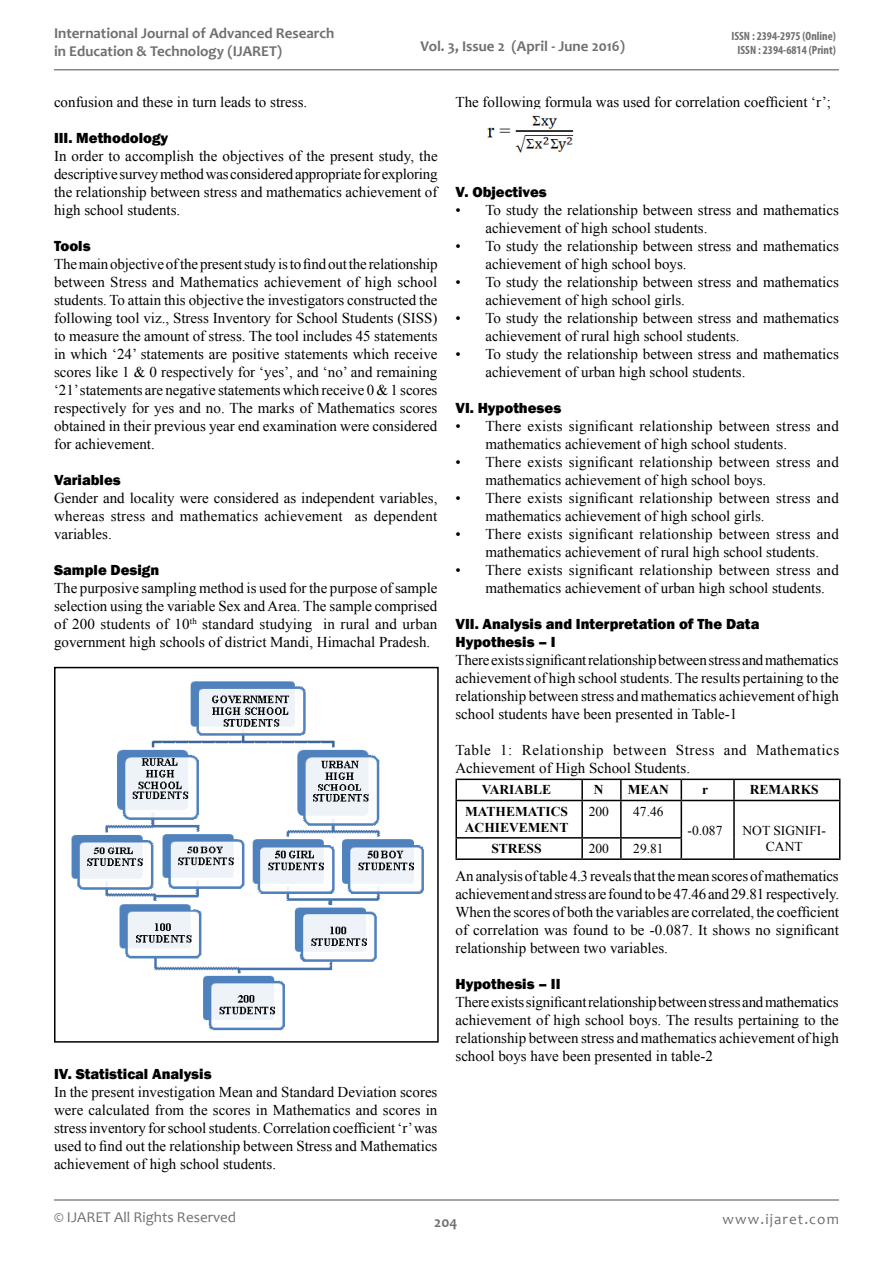
<style>
.page{position:relative;width:893px;height:1263px;background:#fff}
.page>*{position:absolute;margin:0;border:0;box-sizing:border-box;transform-origin:0 0}
.t1{font:15px/18px "Times New Roman";color:#000}
.t2{font:800 15px/18px "Franklin Gothic";color:#000}
.t3{font:700 15px/18px "Candara";color:#6d6f71}
.t4{font:15px/18px "Times New Roman";letter-spacing:.035em;color:#000}
.t5{font:15px "Candara";color:#6d6f71}
.t6{font:15px "Candara";letter-spacing:.075em;color:#6d6f71}
.t7{font:700 13.5px/16.2px "Times New Roman";color:#000}
.t8{font:13.5px "Times New Roman";color:#000}
.t9{font:700 condensed 12px/14.4px "Myriad Pro";color:#6d6f71;text-align:center}
</style>
<div class="page">
<hr style="left:54px;top:1199px;width:785px;height:2px;background:#86888b">
<hr style="left:54px;top:69px;width:785px;height:2px;background:#86888b">
<img style="left:71px;top:681px;width:353px;height:349px">
<div style="left:54px;top:667px;width:385px;height:376px;border:2px solid #000"></div>
<img style="left:487px;top:115px;width:87px;height:38px">
<hr style="left:455px;top:779px;width:127px;height:1px;background:#000">
<hr style="left:455px;top:780px;width:2px;height:20px;background:#000">
<hr style="left:582px;top:779px;width:39px;height:1px;background:#000">
<hr style="left:581px;top:780px;width:2px;height:20px;background:#000">
<hr style="left:621px;top:779px;width:60px;height:1px;background:#000">
<hr style="left:620px;top:780px;width:2px;height:20px;background:#000">
<hr style="left:681px;top:779px;width:53px;height:1px;background:#000">
<svg style="left:681px;top:780px;width:1px;height:20px"></svg>
<hr style="left:734px;top:779px;width:106px;height:1px;background:#000">
<hr style="left:733px;top:780px;width:2px;height:20px;background:#000">
<svg style="left:839px;top:780px;width:1px;height:20px"></svg>
<hr style="left:455px;top:800px;width:127px;height:1px;background:#000">
<hr style="left:455px;top:801px;width:2px;height:36px;background:#000">
<hr style="left:582px;top:800px;width:39px;height:1px;background:#000">
<hr style="left:581px;top:801px;width:2px;height:36px;background:#000">
<hr style="left:621px;top:800px;width:60px;height:1px;background:#000">
<hr style="left:620px;top:801px;width:2px;height:36px;background:#000">
<hr style="left:681px;top:800px;width:53px;height:1px;background:#000">
<hr style="left:681px;top:801px;width:1px;height:36px;background:#000">
<hr style="left:734px;top:800px;width:106px;height:1px;background:#000">
<hr style="left:733px;top:801px;width:2px;height:37px;background:#000">
<hr style="left:839px;top:801px;width:1px;height:37px;background:#000">
<hr style="left:455px;top:837px;width:127px;height:1px;background:#000">
<hr style="left:455px;top:838px;width:2px;height:20px;background:#000">
<hr style="left:582px;top:837px;width:39px;height:1px;background:#000">
<hr style="left:581px;top:838px;width:2px;height:20px;background:#000">
<hr style="left:621px;top:837px;width:61px;height:1px;background:#000">
<hr style="left:620px;top:838px;width:2px;height:20px;background:#000">
<svg style="left:681px;top:838px;width:1px;height:20px"></svg>
<hr style="left:733px;top:838px;width:2px;height:20px;background:#000">
<svg style="left:839px;top:838px;width:1px;height:20px"></svg>
<hr style="left:455px;top:858px;width:127px;height:2px;background:#000">
<hr style="left:582px;top:858px;width:39px;height:2px;background:#000">
<hr style="left:621px;top:858px;width:60px;height:2px;background:#000">
<hr style="left:681px;top:858px;width:53px;height:2px;background:#000">
<hr style="left:734px;top:858px;width:106px;height:2px;background:#000">
<p class="t3" style="left:54px;top:24px;width:282px">International Journal of Advanced Research in Education &amp; Technology (IJARET)</p>
<p class="t3" style="left:420px;top:36px;width:206px">Vol. 3, Issue 2 (April - June 2016)</p>
<p class="t9" style="left:731px;top:28px;width:106px">ISSN : 2394-2975 (Online)<br>ISSN : 2394-6814 (Print)</p>
<p class="t1" style="left:54px;top:92px;width:255px">confusion and these in turn leads to stress.</p>
<p class="t2" style="left:54px;top:128px;width:116px">III. Methodology</p>
<p class="t1" style="left:54px;top:146px;width:385px;text-align:justify">In order to accomplish the objectives of the present study, the descriptive survey method was considered appropriate for exploring the relationship between stress and mathematics achievement of high school students.</p>
<p class="t2" style="left:54px;top:236px;width:38px">Tools</p>
<p class="t1" style="left:54px;top:254px;width:385px;text-align:justify">The main objective of the present study is to find out the relationship between Stress and Mathematics achievement of high school students. To attain this objective the investigators constructed the following tool viz., Stress Inventory for School Students (SISS) to measure the amount of stress. The tool includes 45 statements in which ‘24’ statements are positive statements which receive scores like 1 &amp; 0 respectively for ‘yes’, and ‘no’ and remaining ‘21’ statements are negative statements which receive 0 &amp; 1 scores respectively for yes and no. The marks of Mathematics scores obtained in their previous year end examination were considered for achievement.</p>
<p class="t2" style="left:54px;top:470px;width:68px">Variables</p>
<p class="t1" style="left:54px;top:488px;width:385px;text-align:justify">Gender and locality were considered as independent variables, whereas stress and mathematics achievement as dependent variables.</p>
<p class="t2" style="left:54px;top:560px;width:107px">Sample Design</p>
<p class="t1" style="left:54px;top:578px;width:385px;text-align:justify">The purposive sampling method is used for the purpose of sample selection using the variable Sex and Area. The sample comprised of 200 students of 10<sup>th</sup> standard studying in rural and urban government high schools of district Mandi, Himachal Pradesh.</p>
<p class="t2" style="left:54px;top:1064px;width:159px">IV. Statistical Analysis</p>
<p class="t1" style="left:54px;top:1082px;width:385px;text-align:justify">In the present investigation Mean and Standard Deviation scores were calculated from the scores in Mathematics and scores in stress inventory for school students. Correlation coefficient ‘r’ was used to find out the relationship between Stress and Mathematics achievement of high school students.</p>
<p class="t1" style="left:455px;top:92px;width:377px">The following formula was used for correlation coefficient ‘r’;</p>
<p class="t2" style="left:455px;top:182px;width:93px">V. Objectives</p>
<p class="t1" style="left:485px;top:200px;width:355px;text-indent:-30px">• To study the relationship between stress and mathematics achievement of high school students.</p>
<p class="t1" style="left:485px;top:236px;width:355px;text-indent:-30px">• To study the relationship between stress and mathematics achievement of high school boys.</p>
<p class="t1" style="left:485px;top:272px;width:355px;text-indent:-30px">• To study the relationship between stress and mathematics achievement of high school girls.</p>
<p class="t1" style="left:485px;top:308px;width:355px;text-indent:-30px">• To study the relationship between stress and mathematics achievement of rural high school students.</p>
<p class="t1" style="left:485px;top:344px;width:355px;text-indent:-30px">• To study the relationship between stress and mathematics achievement of urban high school students.</p>
<p class="t2" style="left:455px;top:398px;width:107px">VI. Hypotheses</p>
<p class="t1" style="left:485px;top:416px;width:355px;text-indent:-30px">• There exists significant relationship between stress and mathematics achievement of high school students.</p>
<p class="t1" style="left:485px;top:452px;width:355px;text-indent:-30px">• There exists significant relationship between stress and mathematics achievement of high school boys.</p>
<p class="t1" style="left:485px;top:488px;width:355px;text-indent:-30px">• There exists significant relationship between stress and mathematics achievement of high school girls.</p>
<p class="t1" style="left:485px;top:524px;width:355px;text-indent:-30px">• There exists significant relationship between stress and mathematics achievement of rural high school students.</p>
<p class="t1" style="left:485px;top:560px;width:355px;text-indent:-30px">• There exists significant relationship between stress and mathematics achievement of urban high school students.</p>
<p class="t2" style="left:455px;top:614px;width:305px">VII. Analysis and Interpretation of The Data<br>Hypothesis – I</p>
<p class="t1" style="left:455px;top:650px;width:385px;text-align:justify">There exists significant relationship between stress and mathematics achievement of high school students. The results pertaining to the relationship between stress and mathematics achievement of high school students have been presented in Table-1</p>
<p class="t4" style="left:455px;top:740px;width:385px">Table 1: Relationship between Stress and Mathematics<br>Achievement of High School Students.</p>
<p class="t7" style="left:482px;top:781px;width:71px">VARIABLE</p>
<p class="t7" style="left:594px;top:781px;width:11px">N</p>
<p class="t7" style="left:628px;top:781px;width:43px">MEAN</p>
<p class="t7" style="left:702px;top:781px;width:7px">r</p>
<p class="t7" style="left:750px;top:781px;width:70px">REMARKS</p>
<p class="t7" style="left:465px;top:803px;width:105px">MATHEMATICS<br>ACHIEVEMENT</p>
<p class="t8" style="left:589px;top:802px;width:22px">200</p>
<p class="t8" style="left:633px;top:802px;width:32px">47.46</p>
<p class="t8" style="left:688px;top:821px;width:36px">-0.087</p>
<p class="t8" style="left:742px;top:821px;width:85px">NOT SIGNIFI-</p>
<p class="t7" style="left:491px;top:840px;width:52px">STRESS</p>
<p class="t8" style="left:589px;top:839px;width:22px">200</p>
<p class="t8" style="left:633px;top:839px;width:32px">29.81</p>
<p class="t8" style="left:766px;top:838px;width:38px">CANT</p>
<p class="t1" style="left:455px;top:866px;width:385px;text-align:justify">An analysis of table 4.3 reveals that the mean scores of mathematics achievement and stress are found to be 47.46 and 29.81 respectively.<br>When the scores of both the variables are correlated, the coefficient of correlation was found to be -0.087. It shows no significant relationship between two variables.</p>
<p class="t2" style="left:455px;top:974px;width:107px">Hypothesis – II</p>
<p class="t1" style="left:455px;top:992px;width:385px;text-align:justify">There exists significant relationship between stress and mathematics achievement of high school boys. The results pertaining to the relationship between stress and mathematics achievement of high school boys have been presented in table-2</p>
<p class="t5" style="left:54px;top:1207px;width:184px">© IJARET All Rights Reserved</p>
<p class="t6" style="left:723px;top:1210px;width:118px">www.ijaret.com</p>
<p class="t3" style="left:434px;top:1213px;width:25px">204</p>
</div>
